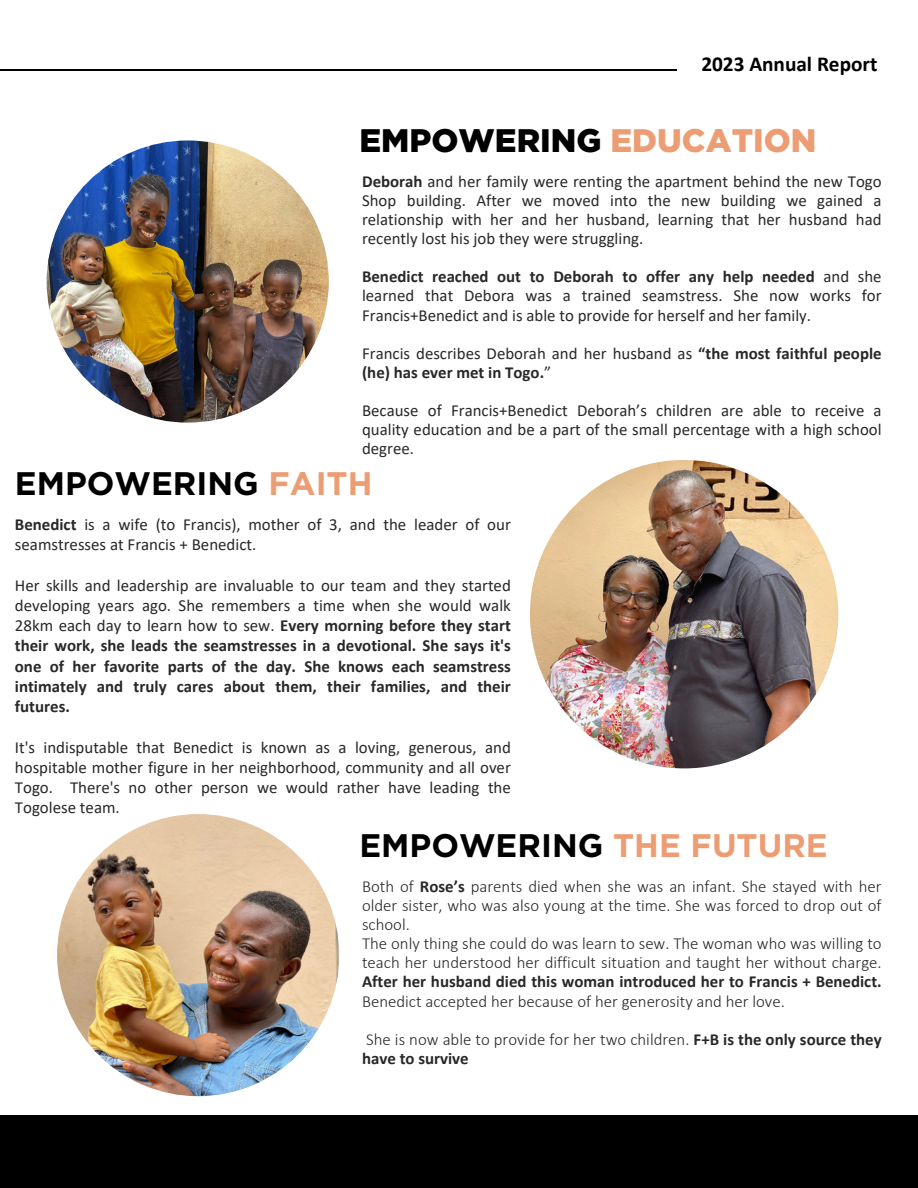
<style>
.page{position:relative;width:918px;height:1188px;background:#fff}
.page>*{position:absolute;margin:0;border:0;box-sizing:border-box;transform-origin:0 0}
.t1{font:700 32.55px "Gotham";color:#000}
.t2{font:900 32.55px "Gotham";color:#000}
.t3{font:700 21.3px "Calibri";color:#000}
.t4{font:700 16.95px/20.2px "Calibri";color:#292829;text-align:justify}
.t5{font:16.95px/20.2px "Calibri";color:#292829}
.t6{font:16.8px/19.2px "Calibri";color:#292829;text-align:justify}
.t7{font:300 16.8px/19.2px "Calibri";color:#292829;text-align:justify}
.t8{font:700 16.8px/19.2px "Calibri";color:#292829}
.s1{color:#ec9d73}
.s2{font-weight:700}
.s3{font-weight:400}
</style>
<div class="page">
<img style="left:47px;top:140px;width:282px;height:283px;border-radius:50%">
<img style="left:530px;top:460px;width:308px;height:308px;border-radius:50%">
<img style="left:57px;top:814px;width:282px;height:282px;border-radius:50%">
<hr style="left:0;top:69px;width:677px;height:2px;background:#000">
<div style="left:0;top:1115px;width:918px;height:73px;background:#000"></div>
<p class="t3" style="left:701px;top:55px;width:178px">2023 Annual Report</p>
<p class="t2" style="left:359px;top:120px;width:459px">EMPOWERING <span class="s1">EDUCATION</span></p>
<p class="t6" style="left:362px;top:173px;width:521px"><span class="s2">Deborah</span> and her family were renting the apartment behind the new Togo Shop building. After we moved into the new building we gained a relationship with her and her husband, learning that her husband had recently lost his job they were struggling.</p>
<p class="t6" style="left:362px;top:268px;width:521px"><span class="s2">Benedict reached out to Deborah to offer any help needed</span> and she learned that Debora was a trained seamstress. She now works for Francis+Benedict and is able to provide for herself and her family.</p>
<p class="t8" style="left:362px;top:345px;width:521px"><span class="s3">Francis describes Deborah and her husband as</span> “the most faithful people (he) has ever met in Togo.<span class="s3">”</span></p>
<p class="t6" style="left:362px;top:402px;width:521px">Because of Francis+Benedict Deborah’s children are able to receive a quality education and be a part of the small percentage with a high school degree.</p>
<p class="t1" style="left:15px;top:464px;width:359px">EMPOWERING <span class="s1">FAITH</span></p>
<p class="t5" style="left:15px;top:515px;width:497px"><span class="s2">Benedict</span> is a wife (to Francis), mother of 3, and the leader of our seamstresses at Francis + Benedict.</p>
<p class="t4" style="left:15px;top:576px;width:497px"><span class="s3">Her skills and leadership are invaluable to our team and they started developing years ago. She remembers a time when she would walk 28km each day to learn how to sew.</span> Every morning before they start their work, she leads the seamstresses in a devotional. She says it's one of her favorite parts of the day. She knows each seamstress intimately and truly cares about them, their families, and their futures.</p>
<p class="t5" style="left:15px;top:738px;width:497px;text-align:justify">It's indisputable that Benedict is known as a loving, generous, and hospitable mother figure in her neighborhood, community and all over Togo. There's no other person we would rather have leading the Togolese team.</p>
<p class="t1" style="left:359px;top:826px;width:470px">EMPOWERING <span class="s1">THE FUTURE</span></p>
<p class="t7" style="left:362px;top:878px;width:521px">Both of <span class="s2">Rose’s</span> parents died when she was an infant. She stayed with her older sister, who was also young at the time. She was forced to drop out of school.</p>
<p class="t7" style="left:362px;top:935px;width:521px">The only thing she could do was learn to sew. The woman who was willing to teach her understood her difficult situation and taught her without charge.<br><span class="s2">After her husband died this woman introduced her to Francis + Benedict.<br></span>Benedict accepted her because of her generosity and her love.</p>
<p class="t7" style="left:362px;top:1031px;width:521px">She is now able to provide for her two children. <span class="s2">F+B is the only source they have to survive</span></p>
</div>
